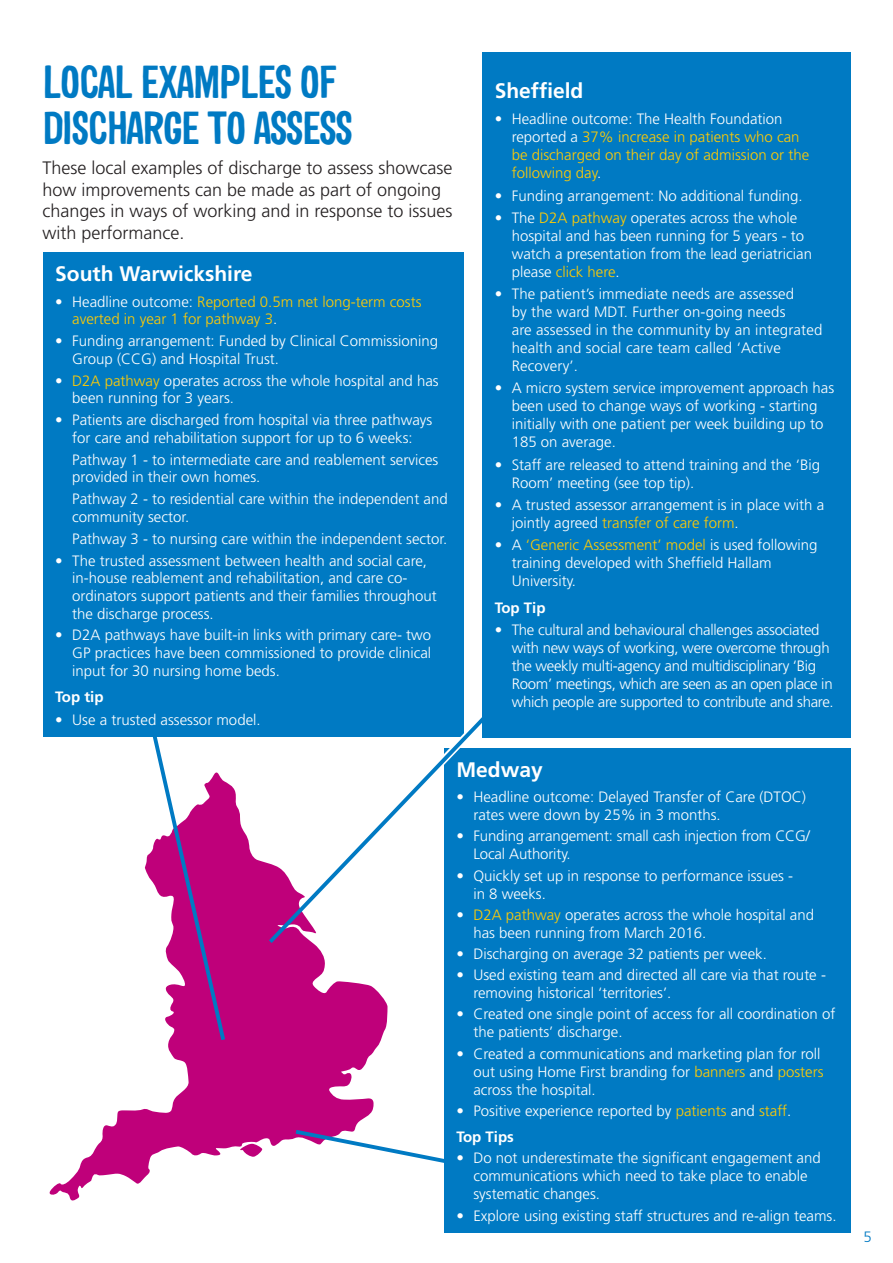
<style>
.page{position:relative;width:893px;height:1263px;background:#fff}
.page>*{position:absolute;margin:0;border:0;box-sizing:border-box;transform-origin:0 0}
.t1{font:700 45px/46.5px "Sini";letter-spacing:-.025em;color:#007ac3}
.t2{font:700 21px "Frutiger";color:#fff}
.t3{font:300 18px/21.6px "Frutiger";color:#231f20}
.t4{font:300 15px/18px "Frutiger";color:#fff}
.t5{font:300 15px/18px "Frutiger";letter-spacing:-.02em;color:#fff}
.t6{font:300 15px/18px "Frutiger";color:#ffcb04}
.t7{font:700 15px "Frutiger";color:#fff}
.t8{font:300 15px "Frutiger";color:#007ac3}
.s1{color:#fff}
.s2{color:#ffcb04}
</style>
<div class="page">
<svg style="left:49px;top:783px;width:339px;height:418px"></svg>
<svg style="left:239px;top:1144px;width:24px;height:13px"></svg>
<svg style="left:291px;top:1127px;width:153px;height:42px"></svg>
<svg style="left:148px;top:737px;width:80px;height:307px"></svg>
<div style="left:444px;top:748px;width:406px;height:485px;background:#007ac3"></div>
<div style="left:43px;top:252px;width:420px;height:485px;background:#007ac3"></div>
<svg style="left:265px;top:682px;width:254px;height:265px"></svg>
<div style="left:482px;top:52px;width:368px;height:685px;background:#007ac3"></div>
<p class="t1" style="left:43px;top:57px;width:311px">LOCAL EXAMPLES OF<br>DISCHARGE TO ASSESS</p>
<p class="t3" style="left:43px;top:157px;width:412px">These local examples of discharge to assess showcase how improvements can be made as part of ongoing changes in ways of working and in response to issues with performance.</p>
<p class="t2" style="left:55px;top:261px;width:199px">South Warwickshire</p>
<p class="t6" style="left:72px;top:293px;width:351px;text-indent:-17px"><span class="s1">• Headline outcome:</span> Reported 0.5m net long-term costs averted in year 1 for pathway 3<span class="s1">.</span></p>
<p class="t4" style="left:72px;top:332px;width:367px;text-indent:-17px">• Funding arrangement: Funded by Clinical Commissioning<br>Group (CCG) and Hospital Trust.</p>
<p class="t4" style="left:72px;top:372px;width:368px;text-indent:-17px">• <span class="s2">D2A pathway</span> operates across the whole hospital and has been running for 3 years.</p>
<p class="t4" style="left:55px;top:411px;width:379px;text-align:center">• Patients are discharged from hospital via three pathways for care and rehabilitation support for up to 6 weeks:</p>
<p class="t4" style="left:72px;top:451px;width:368px">Pathway 1 - to intermediate care and reablement services provided in their own homes.</p>
<p class="t4" style="left:72px;top:490px;width:377px">Pathway 2 - to residential care within the independent and community sector.</p>
<p class="t4" style="left:72px;top:530px;width:377px">Pathway 3 - to nursing care within the independent sector.</p>
<p class="t4" style="left:72px;top:552px;width:366px;text-indent:-17px">• The trusted assessment between health and social care, in-house reablement and rehabilitation, and care co&shy;ordinators support patients and their families throughout the discharge process.</p>
<p class="t4" style="left:72px;top:627px;width:360px;text-align:justify;text-indent:-17px">• D2A pathways have built-in links with primary care- two GP practices have been commissioned to provide clinical input for 30 nursing home beds.</p>
<p class="t7" style="left:55px;top:688px;width:50px">Top tip</p>
<p class="t4" style="left:55px;top:710px;width:207px">• Use a trusted assessor model.</p>
<p class="t2" style="left:495px;top:78px;width:90px">Sheffield</p>
<p class="t6" style="left:512px;top:110px;width:299px;text-indent:-17px"><span class="s1">• Headline outcome: The Health Foundation reported a</span> 37% increase in patients who can be discharged on their day of admission or the following day<span class="s1">.</span></p>
<p class="t4" style="left:495px;top:187px;width:309px">• Funding arrangement: No additional funding.</p>
<p class="t4" style="left:512px;top:209px;width:302px;text-indent:-17px">• The <span class="s2">D2A pathway</span> operates across the whole hospital and has been running for 5 years - to watch a presentation from the lead geriatrician please <span class="s2">click here</span>.</p>
<p class="t4" style="left:512px;top:285px;width:312px;text-indent:-17px">• The patient’s immediate needs are assessed<br>by the ward MDT. Further on-going needs<br>are assessed in the community by an integrated health and social care team called ‘Active Recovery’.</p>
<p class="t4" style="left:512px;top:379px;width:324px;text-indent:-17px">• A micro system service improvement approach has been used to change ways of working - starting initially with one patient per week building up to 185 on average.</p>
<p class="t4" style="left:512px;top:456px;width:310px;text-indent:-17px">• Staff are released to attend training and the ‘Big<br>Room’ meeting (see top tip).</p>
<p class="t4" style="left:512px;top:496px;width:314px;text-indent:-17px">• A trusted assessor arrangement is in place with a jointly agreed <span class="s2">transfer of care form</span>.</p>
<p class="t4" style="left:512px;top:536px;width:307px;text-indent:-17px">• A <span class="s2">‘Generic Assessment’ model</span> is used following training developed with Sheffield Hallam<br>University.</p>
<p class="t7" style="left:495px;top:599px;width:52px">Top Tip</p>
<p class="t5" style="left:512px;top:621px;width:324px;text-indent:-17px">• The cultural and behavioural challenges associated with new ways of working, were overcome through the weekly multi-agency and multidisciplinary ‘Big Room’ meetings, which are seen as an open place in which people are supported to contribute and share.</p>
<p class="t2" style="left:456px;top:757px;width:88px">Medway</p>
<p class="t4" style="left:473px;top:788px;width:334px;text-indent:-17px">• Headline outcome: Delayed Transfer of Care (DTOC) rates were down by 25% in 3 months.</p>
<p class="t4" style="left:473px;top:827px;width:338px;text-indent:-17px">• Funding arrangement: small cash injection from CCG/<br>Local Authority.</p>
<p class="t4" style="left:473px;top:867px;width:321px;text-indent:-17px">• Quickly set up in response to performance issues - in 8 weeks.</p>
<p class="t4" style="left:473px;top:906px;width:342px;text-indent:-17px">• <span class="s2">D2A pathway</span> operates across the whole hospital and has been running from March 2016.</p>
<p class="t4" style="left:456px;top:945px;width:312px">• Discharging on average 32 patients per week.</p>
<p class="t4" style="left:473px;top:966px;width:354px;text-indent:-17px">• Used existing team and directed all care via that route - removing historical ‘territories’.</p>
<p class="t4" style="left:473px;top:1005px;width:364px;text-indent:-17px">• Created one single point of access for all coordination of the patients’ discharge.</p>
<p class="t4" style="left:473px;top:1044px;width:352px;text-indent:-17px">• Created a communications and marketing plan for roll out using Home First branding for <span class="s2">banners</span> and <span class="s2">posters </span>across the hospital.</p>
<p class="t4" style="left:456px;top:1102px;width:336px">• Positive experience reported by <span class="s2">patients</span> and <span class="s2">staff</span>.</p>
<p class="t7" style="left:456px;top:1128px;width:59px">Top Tips</p>
<p class="t4" style="left:473px;top:1149px;width:349px;text-indent:-17px">• Do not underestimate the significant engagement and communications which need to take place to enable systematic changes.</p>
<p class="t4" style="left:456px;top:1207px;width:382px">• Explore using existing staff structures and re-align teams.</p>
<p class="t8" style="left:863px;top:1228px;width:10px">5</p>
</div>
